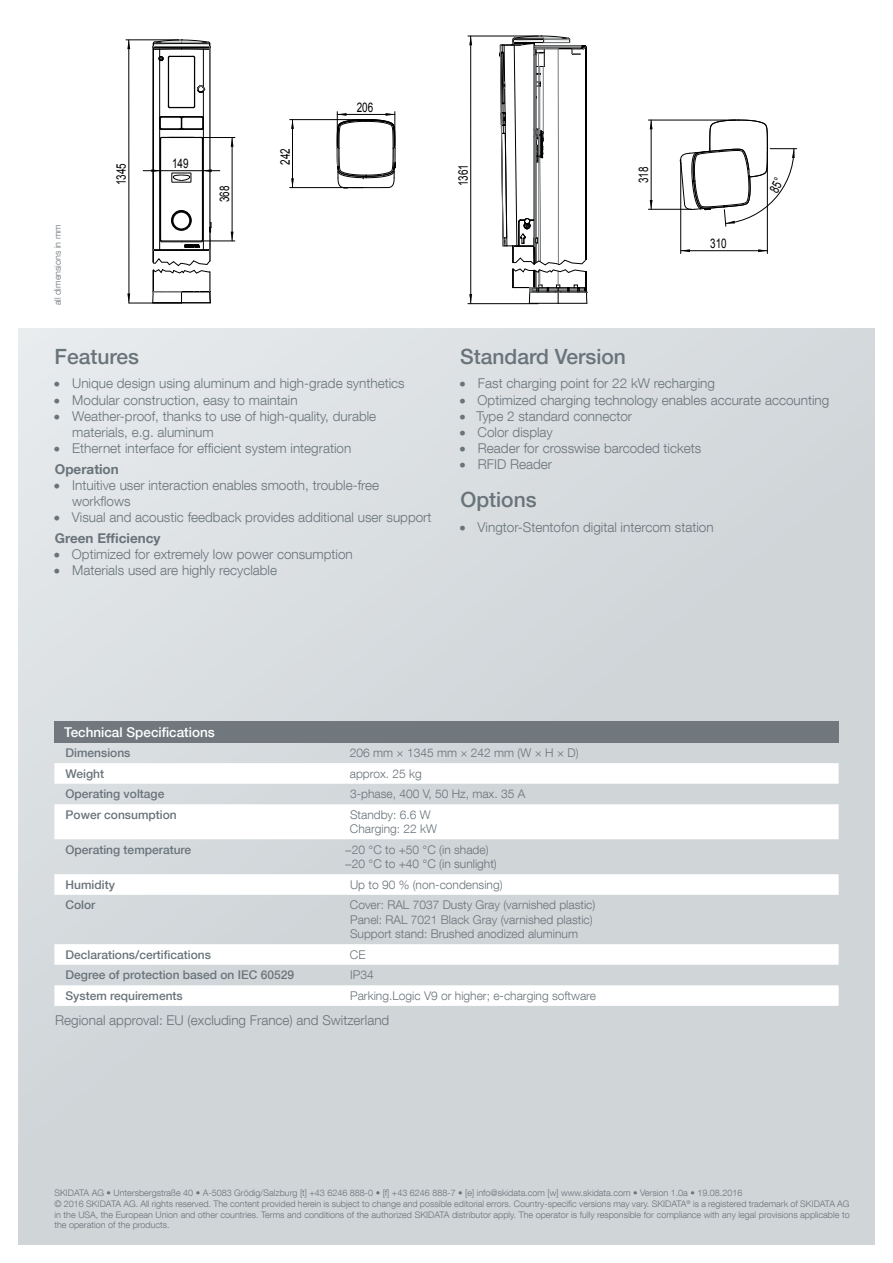
<style>
.page{position:relative;width:893px;height:1263px;background:#fff}
.page>*{position:absolute;margin:0;border:0;box-sizing:border-box;transform-origin:0 0}
.t1{font:500 21px "Helvetica Neue LT";color:#69747a}
.t2{font:300 13.5px/16.2px "Helvetica Neue LT Com";color:#69747a}
.t3{font:500 13.5px "Helvetica Neue LT Com";color:#fff}
.t4{font:13.2px "Arial";color:#000;scale:.75 1}
.t5{font:300 12px/14.4px "Helvetica Neue LT Com";color:#69747a}
.t6{font:500 12px "Helvetica Neue LT Com";color:#69747a}
.t7{font:300 9px/10.8px "Helvetica Neue LT Com";color:#69747a}
.s1{font-weight:700}
</style>
<div class="page">
<div style="left:0;top:0;width:893px;height:1263px;background:linear-gradient(to right,#dbe0e3,#cfd4d7)"></div>
<div style="left:0;top:0;width:893px;height:327px;background:#fff"></div>
<svg style="left:469px;top:37px;width:3px;height:8px"></svg>
<svg style="left:469px;top:294px;width:3px;height:9px"></svg>
<hr style="left:468px;top:36px;width:70px;height:1px;background:#000">
<hr style="left:470px;top:36px;width:1px;height:268px;background:#000">
<svg style="left:681px;top:249px;width:9px;height:3px"></svg>
<svg style="left:758px;top:249px;width:9px;height:3px"></svg>
<hr style="left:680px;top:163px;width:1px;height:90px;background:#000">
<hr style="left:767px;top:151px;width:1px;height:102px;background:#000">
<hr style="left:681px;top:250px;width:86px;height:1px;background:#000">
<svg style="left:650px;top:200px;width:3px;height:9px"></svg>
<hr style="left:648px;top:209px;width:44px;height:1px;background:#000">
<hr style="left:648px;top:120px;width:88px;height:1px;background:#000">
<hr style="left:651px;top:120px;width:1px;height:89px;background:#000">
<svg style="left:127px;top:41px;width:2px;height:8px"></svg>
<svg style="left:127px;top:293px;width:2px;height:10px"></svg>
<hr style="left:126px;top:40px;width:53px;height:1px;background:#000">
<hr style="left:129px;top:40px;width:1px;height:263px;background:#000">
<svg style="left:231px;top:138px;width:3px;height:9px"></svg>
<svg style="left:231px;top:232px;width:3px;height:9px"></svg>
<hr style="left:201px;top:137px;width:34px;height:1px;background:#000">
<hr style="left:204px;top:241px;width:31px;height:1px;background:#000">
<hr style="left:232px;top:138px;width:1px;height:103px;background:#000">
<svg style="left:337px;top:113px;width:59px;height:76px"></svg>
<hr style="left:337px;top:112px;width:1px;height:33px;background:#000">
<hr style="left:395px;top:112px;width:1px;height:33px;background:#000">
<hr style="left:337px;top:114px;width:58px;height:1px;background:#000">
<svg style="left:291px;top:120px;width:3px;height:9px"></svg>
<svg style="left:291px;top:178px;width:3px;height:6px"></svg>
<hr style="left:290px;top:119px;width:73px;height:1px;background:#000">
<hr style="left:290px;top:187px;width:73px;height:1px;background:#000">
<hr style="left:292px;top:120px;width:1px;height:68px;background:#000">
<svg style="left:499px;top:35px;width:89px;height:270px"></svg>
<hr style="left:468px;top:303px;width:70px;height:1px;background:#000">
<hr style="left:129px;top:303px;width:53px;height:1px;background:#000">
<svg style="left:143px;top:39px;width:77px;height:265px"></svg>
<div style="left:0;top:0;width:19px;height:1263px;background:#fff"></div>
<div style="left:0;top:1246px;width:893px;height:17px;background:#fff"></div>
<div style="left:876px;top:0;width:17px;height:1263px;background:#fff"></div>
<div style="left:54px;top:721px;width:785px;height:21px;background:#71787d"></div>
<svg style="left:54px;top:763px;width:785px;height:243px;fill:#d8dde0"></svg>
<svg style="left:679px;top:119px;width:118px;height:108px"></svg>
<p class="t7" style="left:52px;top:305px;width:82px;rotate:-90deg">all dimensions in mm</p>
<p class="t4" style="left:113px;top:185px;width:31px;rotate:-90deg">1345</p>
<p class="t4" style="left:172px;top:155px;width:23px">149</p>
<p class="t4" style="left:216px;top:202px;width:24px;rotate:-90deg">368</p>
<p class="t4" style="left:276px;top:165px;width:24px;rotate:-90deg">242</p>
<p class="t4" style="left:357px;top:98px;width:23px">206</p>
<h1 class="t1" style="left:55px;top:344px;width:86px">Features</h1>
<p class="t2" style="left:54px;top:375px;width:352px">• Unique design using aluminum and high-grade synthetics</p>
<p class="t2" style="left:54px;top:391px;width:245px">• Modular construction, easy to maintain</p>
<p class="t2" style="left:72px;top:408px;width:306px;text-indent:-18px">• Weather-proof, thanks to use of high-quality, durable materials, e.g. aluminum</p>
<p class="t2" style="left:54px;top:438px;width:299px;line-height:20.4px">• Ethernet interface for efficient system integration<br><span class="s1">Operation</span></p>
<p class="t2" style="left:72px;top:477px;width:309px;text-indent:-18px">• Intuitive user interaction enables smooth, trouble-free workflows</p>
<p class="t2" style="left:54px;top:507px;width:379px;line-height:20.4px">• Visual and acoustic feedback provides additional user support<br><span class="s1">Green Efficiency</span></p>
<p class="t2" style="left:54px;top:546px;width:300px">• Optimized for extremely low power consumption</p>
<p class="t2" style="left:54px;top:562px;width:225px">• Materials used are highly recyclable</p>
<p class="t4" style="left:455px;top:186px;width:31px;rotate:-90deg">1361</p>
<p class="t4" style="left:635px;top:183px;width:24px;rotate:-90deg">318</p>
<p class="t4" style="left:710px;top:235px;width:23px">310</p>
<h1 class="t1" style="left:460px;top:344px;width:167px">Standard Version</h1>
<p class="t2" style="left:459px;top:375px;width:257px">• Fast charging point for 22 kW recharging</p>
<p class="t2" style="left:459px;top:391px;width:371px">• Optimized charging technology enables accurate accounting</p>
<p class="t2" style="left:459px;top:408px;width:174px">• Type 2 standard connector</p>
<p class="t2" style="left:459px;top:424px;width:95px">• Color display</p>
<p class="t2" style="left:459px;top:440px;width:243px">• Reader for crosswise barcoded tickets</p>
<p class="t2" style="left:459px;top:456px;width:94px">• RFID Reader</p>
<h1 class="t1" style="left:460px;top:487px;width:78px">Options</h1>
<p class="t2" style="left:459px;top:519px;width:256px">• Vingtor-Stentofon digital intercom station</p>
<p class="t3" style="left:64px;top:724px;width:152px">Technical Specifications</p>
<p class="t6" style="left:66px;top:746px;width:66px">Dimensions</p>
<p class="t5" style="left:350px;top:745px;width:230px">206 mm × 1345 mm × 242 mm (W × H × D)</p>
<p class="t6" style="left:65px;top:766px;width:40px">Weight</p>
<p class="t5" style="left:350px;top:766px;width:74px">approx. 25 kg</p>
<p class="t6" style="left:65px;top:787px;width:100px">Operating voltage</p>
<p class="t5" style="left:350px;top:786px;width:177px">3-phase, 400 V, 50 Hz, max. 35 A</p>
<p class="t6" style="left:66px;top:807px;width:113px">Power consumption</p>
<p class="t5" style="left:350px;top:807px;width:89px">Standby: 6.6 W<br>Charging: 22 kW</p>
<p class="t6" style="left:65px;top:842px;width:127px">Operating temperature</p>
<p class="t5" style="left:345px;top:842px;width:154px">−20 °C to +50 °C (in shade) −20 °C to +40 °C (in sunlight)</p>
<p class="t6" style="left:66px;top:877px;width:51px">Humidity</p>
<p class="t5" style="left:350px;top:877px;width:154px">Up to 90 % (non-condensing)</p>
<p class="t6" style="left:65px;top:898px;width:32px">Color</p>
<p class="t5" style="left:350px;top:898px;width:247px">Cover: RAL 7037 Dusty Gray (varnished plastic)<br>Panel: RAL 7021 Black Gray (varnished plastic)<br>Support stand: Brushed anodized aluminum</p>
<p class="t6" style="left:66px;top:947px;width:147px">Declarations/certifications</p>
<p class="t5" style="left:350px;top:947px;width:17px">CE</p>
<p class="t6" style="left:66px;top:968px;width:230px">Degree of protection based on IEC 60529</p>
<p class="t5" style="left:350px;top:967px;width:25px">IP34</p>
<p class="t6" style="left:65px;top:988px;width:119px">System requirements</p>
<p class="t5" style="left:350px;top:988px;width:247px">Parking.Logic V9 or higher; e-charging software</p>
<p class="t2" style="left:55px;top:1011px;width:336px">Regional approval: EU (excluding France) and Switzerland</p>
<p class="t7" style="left:54px;top:1187px;width:797px">SKIDATA AG • Untersbergstraße 40 • A-5083 Grödig/Salzburg [t] +43 6246 888-0 • [f] +43 6246 888-7 • [e] info@skidata.com [w] www.skidata.com • Version 1.0a • 19.08.2016<br>© 2016 SKIDATA AG. All rights reserved. The content provided herein is subject to change and possible editorial errors. Country-specific versions may vary. SKIDATA<sup>®</sup> is a registered trademark of SKIDATA AG in the USA, the European Union and other countries. Terms and conditions of the authorized SKIDATA distributor apply. The operator is fully responsible for compliance with any legal provisions applicable to the operation of the products.</p>
</div>
